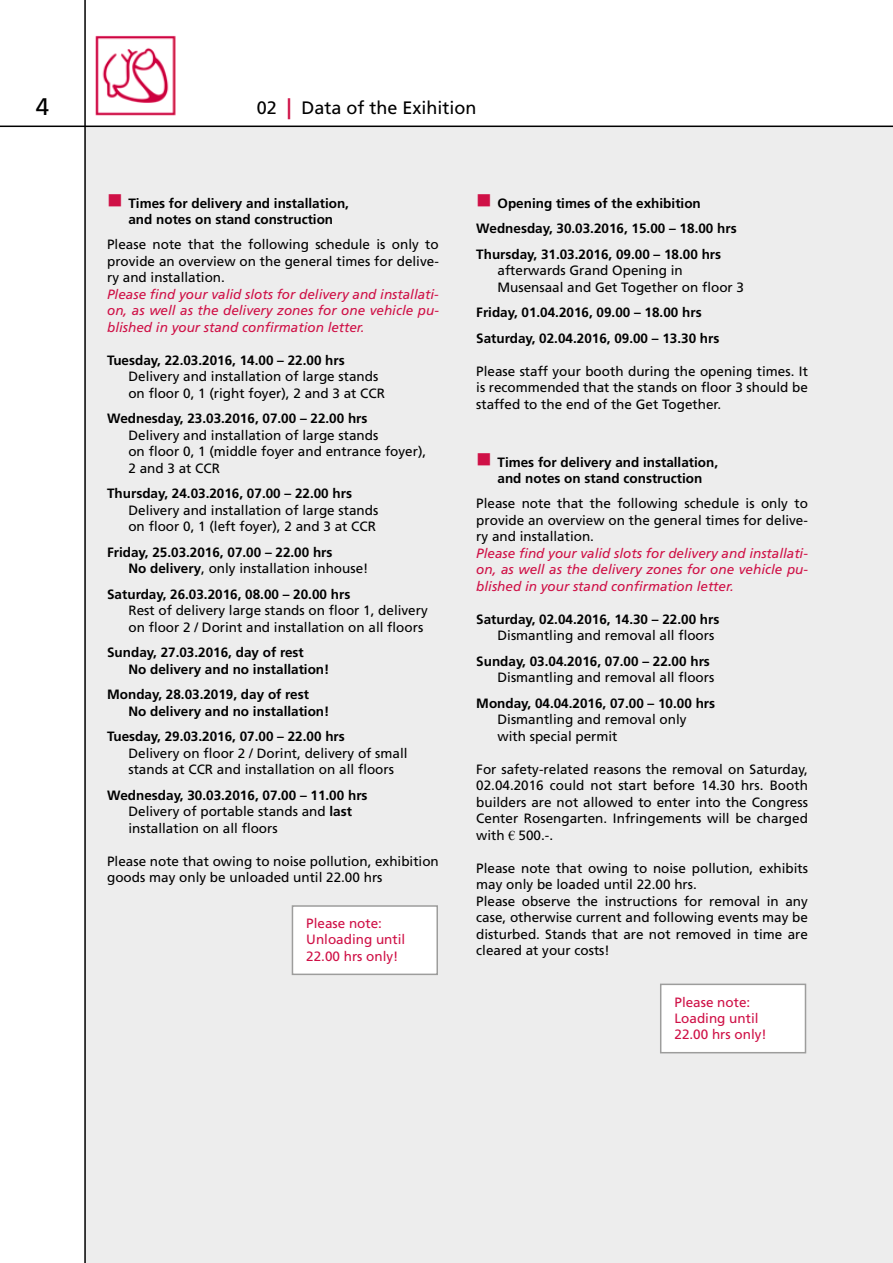
<style>
.page{position:relative;width:893px;height:1263px;background:#fff}
.page>*{position:absolute;margin:0;border:0;box-sizing:border-box;transform-origin:0 0}
.t1{font:24px "Frutiger LT Std";color:#000}
.t2{font:18px "Frutiger LT Std";color:#000}
.t3{font:13.5px/16.5px "Frutiger LT Std";color:#000}
.t4{font:700 13.5px/16.5px "Frutiger LT Std";color:#000}
.t5{font:italic 13.5px/16.5px "Frutiger LT Std";color:#cf1046;text-align:justify}
.t6{font:13.5px/16.2px "Frutiger LT Std";color:#cf1046}
.s1{font-weight:700;font-size:21px;color:#cf1046}
.s2{color:#cf1046}
.s3{font-weight:400}
.s4{font-weight:700}
.s5{font-family:"Times New Roman"}
</style>
<div class="page">
<img style="left:96px;top:36px;width:80px;height:80px">
<div style="left:85px;top:128px;width:808px;height:1135px;background:#ededed"></div>
<hr style="left:0;top:126px;width:893px;height:1px;background:#000">
<hr style="left:84px;top:0;width:2px;height:1263px;background:#000">
<div style="left:292px;top:905px;width:146px;height:70px;background:#fff;border:2px solid #9d9d9c"></div>
<div style="left:660px;top:983px;width:146px;height:70px;background:#fff;border:2px solid #9d9d9c"></div>
<h1 class="t1" style="left:36px;top:92px;width:15px">4</h1>
<h2 class="t2" style="left:257px;top:97px;width:221px">02 <span class="s1">|</span> Data of the Exihition</h2>
<p class="t4" style="left:107px;top:195px;width:243px;text-align:center"><span class="s2">■</span> Times for delivery and installation, and notes on stand construction</p>
<p class="t3" style="left:107px;top:236px;width:333px;text-align:justify">Please note that the following schedule is only to provide an overview on the general times for delive&shy;ry and installation.</p>
<p class="t5" style="left:107px;top:286px;width:333px">Please find your valid slots for delivery and installati&shy;on, as well as the delivery zones for one vehicle pu&shy;blished in your stand confirmation letter.</p>
<p class="t4" style="left:107px;top:352px;width:239px">Tuesday, 22.03.2016, 14.00 – 22.00 hrs</p>
<p class="t3" style="left:128px;top:368px;width:258px">Delivery and installation of large stands on floor 0, 1 (right foyer), 2 and 3 at CCR</p>
<p class="t4" style="left:107px;top:410px;width:262px">Wednesday, 23.03.2016, 07.00 – 22.00 hrs</p>
<p class="t3" style="left:128px;top:427px;width:299px">Delivery and installation of large stands<br>on floor 0, 1 (middle foyer and entrance foyer),<br>2 and 3 at CCR</p>
<p class="t4" style="left:107px;top:485px;width:246px">Thursday, 24.03.2016, 07.00 – 22.00 hrs</p>
<p class="t3" style="left:128px;top:502px;width:251px">Delivery and installation of large stands on floor 0, 1 (left foyer), 2 and 3 at CCR</p>
<p class="t4" style="left:128px;top:544px;width:242px;text-indent:-21px">Friday, 25.03.2016, 07.00 – 22.00 hrs<br>No delivery<span class="s3">, only installation inhouse!</span></p>
<p class="t4" style="left:107px;top:586px;width:245px">Saturday, 26.03.2016, 08.00 – 20.00 hrs</p>
<p class="t3" style="left:128px;top:602px;width:301px">Rest of delivery large stands on floor 1, delivery on floor 2 / Dorint and installation on all floors</p>
<p class="t4" style="left:128px;top:644px;width:203px;text-indent:-21px">Sunday, 27.03.2016, day of rest<br>No delivery and no installation!</p>
<p class="t4" style="left:128px;top:686px;width:203px;text-indent:-21px">Monday, 28.03.2019, day of rest<br>No delivery and no installation!</p>
<p class="t4" style="left:107px;top:728px;width:239px">Tuesday, 29.03.2016, 07.00 – 22.00 hrs</p>
<p class="t3" style="left:128px;top:745px;width:281px">Delivery on floor 2 / Dorint, delivery of small stands at CCR and installation on all floors</p>
<p class="t3" style="left:128px;top:787px;width:241px;text-indent:-21px"><span class="s4">Wednesday, 30.03.2016, 07.00 – 11.00 hrs<br></span>Delivery of portable stands and <span class="s4">last </span>installation on all floors</p>
<p class="t3" style="left:107px;top:853px;width:333px">Please note that owing to noise pollution, exhibition goods may only be unloaded until 22.00 hrs</p>
<p class="t6" style="left:306px;top:915px;width:101px">Please note:<br>Unloading until<br>22.00 hrs only!</p>
<p class="t4" style="left:476px;top:190px;width:262px;line-height:25.5px"><span class="s2">■</span> Opening times of the exhibition<br>Wednesday, 30.03.2016, 15.00 – 18.00 hrs<br>Thursday, 31.03.2016, 09.00 – 18.00 hrs</p>
<p class="t3" style="left:497px;top:262px;width:248px">afterwards Grand Opening in<br>Musensaal and Get Together on floor 3</p>
<p class="t4" style="left:476px;top:300px;width:245px;line-height:25.5px">Friday, 01.04.2016, 09.00 – 18.00 hrs<br>Saturday, 02.04.2016, 09.00 – 13.30 hrs</p>
<p class="t3" style="left:476px;top:363px;width:333px;text-align:justify">Please staff your booth during the opening times. It is recommended that the stands on floor 3 should be staffed to the end of the Get Together.</p>
<p class="t4" style="left:476px;top:454px;width:243px;text-align:center"><span class="s2">■</span> Times for delivery and installation, and notes on stand construction</p>
<p class="t3" style="left:476px;top:496px;width:333px;text-align:justify">Please note that the following schedule is only to provide an overview on the general times for delive&shy;ry and installation.</p>
<p class="t5" style="left:476px;top:545px;width:333px">Please find your valid slots for delivery and installati&shy;on, as well as the delivery zones for one vehicle pu&shy;blished in your stand confirmation letter.</p>
<p class="t4" style="left:476px;top:611px;width:245px">Saturday, 02.04.2016, 14.30 – 22.00 hrs</p>
<p class="t3" style="left:497px;top:628px;width:218px">Dismantling and removal all floors</p>
<p class="t4" style="left:476px;top:653px;width:235px">Sunday, 03.04.2016, 07.00 – 22.00 hrs</p>
<p class="t3" style="left:497px;top:670px;width:218px">Dismantling and removal all floors</p>
<p class="t4" style="left:476px;top:695px;width:240px">Monday, 04.04.2016, 07.00 – 10.00 hrs</p>
<p class="t3" style="left:497px;top:712px;width:191px">Dismantling and removal only with special permit</p>
<p class="t3" style="left:476px;top:761px;width:333px;text-align:justify">For safety-related reasons the removal on Saturday, 02.04.2016 could not start before 14.30 hrs. Booth builders are not allowed to enter into the Congress Center Rosengarten. Infringements will be charged with <span class="s5">€</span> 500.-.</p>
<p class="t3" style="left:476px;top:860px;width:333px">Please note that owing to noise pollution, exhibits may only be loaded until 22.00 hrs.<br>Please observe the instructions for removal in any case, otherwise current and following events may be disturbed. Stands that are not removed in time are cleared at your costs!</p>
<p class="t6" style="left:674px;top:994px;width:94px">Please note:<br>Loading until<br>22.00 hrs only!</p>
</div>
